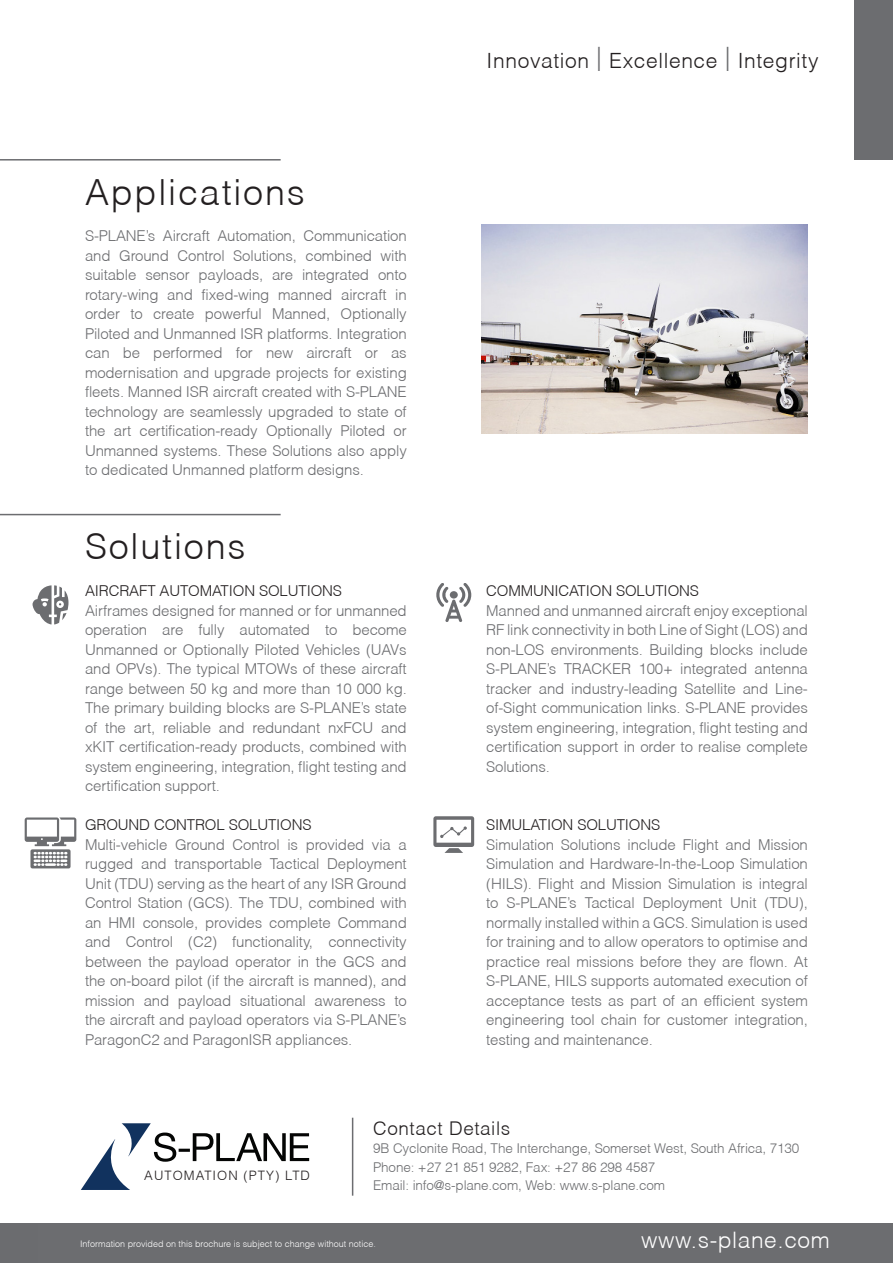
<style>
.page{position:relative;width:893px;height:1263px;background:#fff}
.page>*{position:absolute;margin:0;border:0;box-sizing:border-box;transform-origin:0 0}
.t1{font:300 36px "Helv";letter-spacing:.05em;color:#231f20}
.t2{font:300 22.65px "Helv";letter-spacing:.025em;color:#fff}
.t3{font:300 21px "Helv";letter-spacing:.03em;color:#231f20}
.t4{font:300 18.9px "Helv";letter-spacing:.03em;color:#231f20}
.t5{font:300 15px/19.5px "Helv";letter-spacing:-.01em;color:#6c6d70;text-align:justify}
.t6{font:300 15px "Helv";letter-spacing:-.01em;color:#231f20}
.t7{font:300 13.5px "Helv";letter-spacing:-.01em;color:#6c6d70}
.t8{font:300 13.05px "Helv";letter-spacing:.08em;color:#231f20}
.t9{font:300 9px "Helv";color:#fff}
.s1{font-size:33.6px;color:#6c6d70}
</style>
<div class="page">
<svg style="left:25px;top:817px;width:51px;height:51px"></svg>
<svg style="left:81px;top:1123px;width:228px;height:67px"></svg>
<div style="left:0;top:1223px;width:893px;height:40px;background:#6c6d70"></div>
<hr style="left:352px;top:1118px;width:1px;height:78px;background:#6c6d70">
<div style="left:855px;top:0;width:38px;height:159px;background:#6c6d70"></div>
<hr style="left:0;top:514px;width:281px;height:1px;background:#6c6d70">
<hr style="left:0;top:159px;width:281px;height:2px;background:#6c6d70">
<svg style="left:436px;top:583px;width:35px;height:39px"></svg>
<svg style="left:433px;top:816px;width:41px;height:37px"></svg>
<img style="left:481px;top:225px;width:327px;height:208px">
<svg style="left:33px;top:585px;width:35px;height:39px"></svg>
<p class="t1" style="left:85px;top:170px;width:221px">Applications</p>
<p class="t5" style="left:85px;top:226px;width:323px">S-PLANE’s Aircraft Automation, Communication and Ground Control Solutions, combined with suitable sensor payloads, are integrated onto rotary-wing and fixed-wing manned aircraft in order to create powerful Manned, Optionally Piloted and Unmanned ISR platforms. Integration can be performed for new aircraft or as modernisation and upgrade projects for existing fleets. Manned ISR aircraft created with S-PLANE technology are seamlessly upgraded to state of the art certification-ready Optionally Piloted or Unmanned systems. These Solutions also apply to dedicated Unmanned platform designs.</p>
<p class="t1" style="left:85px;top:524px;width:162px">Solutions</p>
<p class="t6" style="left:85px;top:581px;width:258px">AIRCRAFT AUTOMATION SOLUTIONS</p>
<p class="t5" style="left:85px;top:600px;width:323px">Airframes designed for manned or for unmanned operation are fully automated to become Unmanned or Optionally Piloted Vehicles (UAVs and OPVs). The typical MTOWs of these aircraft range between 50 kg and more than 10 000 kg.<br>The primary building blocks are S-PLANE’s state of the art, reliable and redundant nxFCU and xKIT certification-ready products, combined with system engineering, integration, flight testing and certification support.</p>
<p class="t6" style="left:85px;top:815px;width:228px">GROUND CONTROL SOLUTIONS</p>
<p class="t5" style="left:85px;top:834px;width:323px">Multi-vehicle Ground Control is provided via a rugged and transportable Tactical Deployment Unit (TDU) serving as the heart of any ISR Ground Control Station (GCS). The TDU, combined with an HMI console, provides complete Command and Control (C2) functionality, connectivity between the payload operator in the GCS and the on-board pilot (if the aircraft is manned), and mission and payload situational awareness to the aircraft and payload operators via S-PLANE’s ParagonC2 and ParagonISR appliances.</p>
<p class="t3" style="left:487px;top:48px;width:333px">Innovation <span class="s1">I</span> Excellence <span class="s1">I</span> Integrity</p>
<p class="t6" style="left:486px;top:581px;width:214px">COMMUNICATION SOLUTIONS</p>
<p class="t5" style="left:486px;top:600px;width:323px">Manned and unmanned aircraft enjoy exceptional RF link connectivity in both Line of Sight (LOS) and non-LOS environments. Building blocks include S-PLANE’s TRACKER 100+ integrated antenna tracker and industry-leading Satellite and Line&shy;of-Sight communication links. S-PLANE provides system engineering, integration, flight testing and certification support in order to realise complete Solutions.</p>
<p class="t6" style="left:486px;top:815px;width:176px">SIMULATION SOLUTIONS</p>
<p class="t5" style="left:486px;top:834px;width:323px">Simulation Solutions include Flight and Mission Simulation and Hardware-In-the-Loop Simulation (HILS). Flight and Mission Simulation is integral to S-PLANE’s Tactical Deployment Unit (TDU), normally installed within a GCS. Simulation is used for training and to allow operators to optimise and practice real missions before they are flown. At S-PLANE, HILS supports automated execution of acceptance tests as part of an efficient system engineering tool chain for customer integration, testing and maintenance.</p>
<p class="t8" style="left:144px;top:1167px;width:167px">AUTOMATION (PTY) LTD</p>
<p class="t4" style="left:373px;top:1116px;width:139px">Contact Details</p>
<p class="t7" style="left:373px;top:1140px;width:428px">9B Cyclonite Road, The Interchange, Somerset West, South Africa, 7130</p>
<p class="t7" style="left:373px;top:1158px;width:284px">Phone: +27 21 851 9282, Fax: +27 86 298 4587</p>
<p class="t7" style="left:373px;top:1176px;width:293px">Email: info@s-plane.com, Web: www.s-plane.com</p>
<p class="t9" style="left:80px;top:1238px;width:297px">Information provided on this brochure is subject to change without notice.</p>
<p class="t2" style="left:641px;top:1225px;width:190px">www.s-plane.com</p>
</div>
